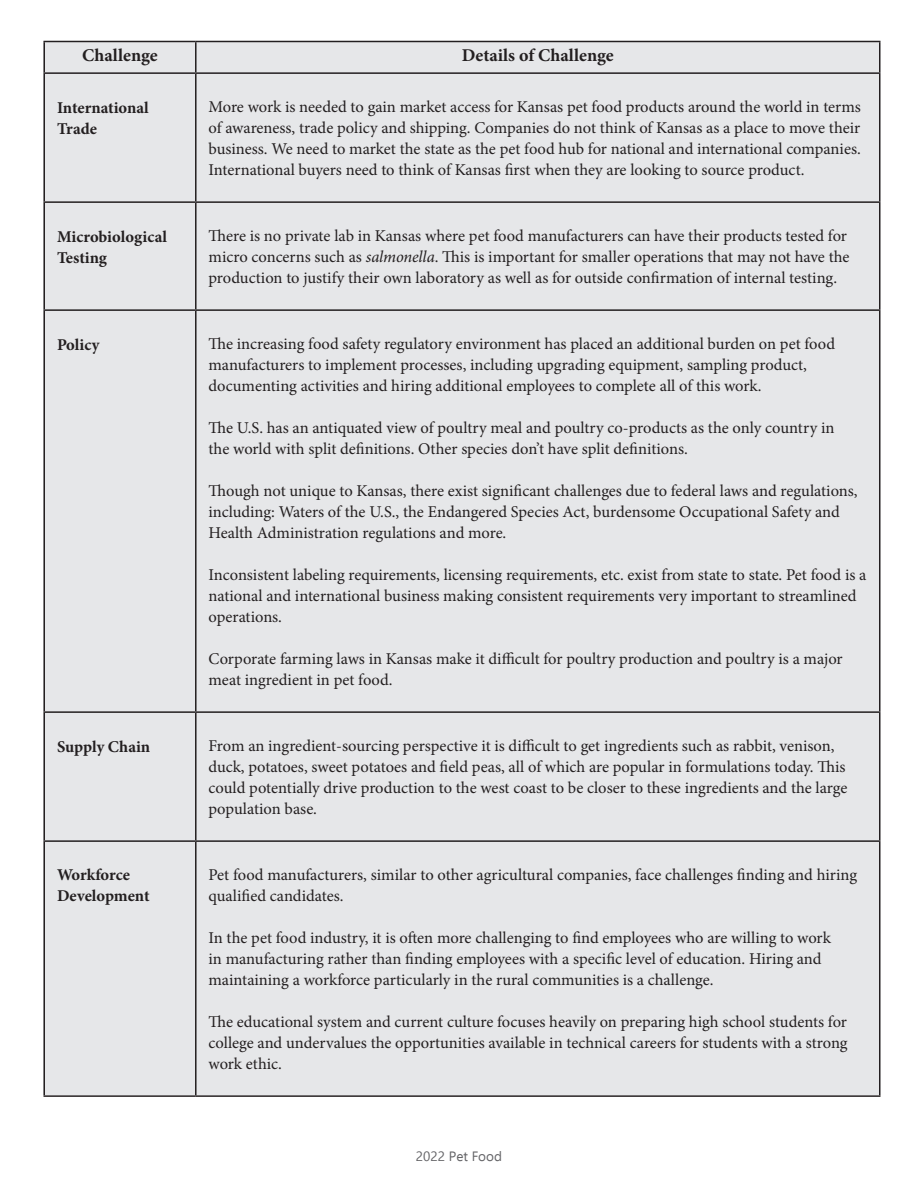
<style>
.page{position:relative;width:918px;height:1188px;background:#fff}
.page>*{position:absolute;margin:0;border:0;box-sizing:border-box;transform-origin:0 0}
.t1{font:700 18px "Minion Pro";color:#231f20}
.t2{font:16.5px/21px "Minion Pro";color:#231f20}
.t3{font:700 16.5px/21px "Minion Pro";color:#231f20}
.t4{font:13.5px "Ebrima";color:#636366}
.s1{font-style:italic}
</style>
<div class="page">
<div style="left:44px;top:42px;width:836px;height:1053px;background:#e6e7e9"></div>
<hr style="left:44px;top:41px;width:152px;height:1px;background:#231f20">
<hr style="left:44px;top:42px;width:1px;height:30px;background:#231f20">
<hr style="left:196px;top:41px;width:685px;height:1px;background:#231f20">
<hr style="left:195px;top:42px;width:2px;height:30px;background:#231f20">
<hr style="left:879px;top:42px;width:1px;height:30px;background:#231f20">
<hr style="left:44px;top:72px;width:152px;height:2px;background:#231f20">
<hr style="left:44px;top:74px;width:1px;height:127px;background:#231f20">
<hr style="left:196px;top:72px;width:685px;height:2px;background:#231f20">
<hr style="left:195px;top:74px;width:2px;height:127px;background:#231f20">
<hr style="left:879px;top:74px;width:1px;height:127px;background:#231f20">
<hr style="left:44px;top:201px;width:152px;height:2px;background:#231f20">
<hr style="left:44px;top:203px;width:1px;height:106px;background:#231f20">
<hr style="left:196px;top:201px;width:685px;height:2px;background:#231f20">
<hr style="left:195px;top:203px;width:2px;height:106px;background:#231f20">
<hr style="left:879px;top:203px;width:1px;height:106px;background:#231f20">
<hr style="left:44px;top:309px;width:152px;height:2px;background:#231f20">
<hr style="left:44px;top:311px;width:1px;height:400px;background:#231f20">
<hr style="left:196px;top:309px;width:685px;height:2px;background:#231f20">
<hr style="left:195px;top:311px;width:2px;height:400px;background:#231f20">
<hr style="left:879px;top:311px;width:1px;height:400px;background:#231f20">
<hr style="left:44px;top:711px;width:152px;height:2px;background:#231f20">
<hr style="left:44px;top:713px;width:1px;height:127px;background:#231f20">
<hr style="left:196px;top:711px;width:685px;height:2px;background:#231f20">
<hr style="left:195px;top:713px;width:2px;height:127px;background:#231f20">
<hr style="left:879px;top:713px;width:1px;height:127px;background:#231f20">
<hr style="left:44px;top:840px;width:152px;height:2px;background:#231f20">
<hr style="left:44px;top:842px;width:1px;height:253px;background:#231f20">
<hr style="left:196px;top:840px;width:685px;height:2px;background:#231f20">
<hr style="left:195px;top:842px;width:2px;height:253px;background:#231f20">
<hr style="left:879px;top:842px;width:1px;height:253px;background:#231f20">
<hr style="left:44px;top:1095px;width:152px;height:2px;background:#231f20">
<hr style="left:196px;top:1095px;width:685px;height:2px;background:#231f20">
<p class="t1" style="left:82px;top:42px;width:77px">Challenge</p>
<p class="t1" style="left:462px;top:42px;width:154px">Details of Challenge</p>
<p class="t3" style="left:57px;top:97px;width:93px">International<br>Trade</p>
<p class="t2" style="left:209px;top:96px;width:654px;text-align:justify">More work is needed to gain market access for Kansas pet food products around the world in terms of awareness, trade policy and shipping. Companies do not think of Kansas as a place to move their business. We need to market the state as the pet food hub for national and international companies.<br>International buyers need to think of Kansas first when they are looking to source product.</p>
<p class="t3" style="left:57px;top:226px;width:112px">Microbiological<br>Testing</p>
<p class="t2" style="left:209px;top:225px;width:643px">There is no private lab in Kansas where pet food manufacturers can have their products tested for micro concerns such as <span class="s1">salmonella</span>. This is important for smaller operations that may not have the production to justify their own laboratory as well as for outside confirmation of internal testing.</p>
<p class="t3" style="left:57px;top:334px;width:44px">Policy</p>
<p class="t2" style="left:209px;top:333px;width:628px">The increasing food safety regulatory environment has placed an additional burden on pet food</p>
<p class="t2" style="left:209px;top:354px;width:600px">manufacturers to implement processes, including upgrading equipment, sampling product,</p>
<p class="t2" style="left:209px;top:375px;width:555px">documenting activities and hiring additional employees to complete all of this work.</p>
<p class="t2" style="left:209px;top:417px;width:627px">The U.S. has an antiquated view of poultry meal and poultry co-products as the only country in</p>
<p class="t2" style="left:209px;top:438px;width:481px">the world with split definitions. Other species don’t have split definitions.</p>
<p class="t2" style="left:209px;top:480px;width:651px">Though not unique to Kansas, there exist significant challenges due to federal laws and regulations, including: Waters of the U.S., the Endangered Species Act, burdensome Occupational Safety and<br>Health Administration regulations and more.</p>
<p class="t2" style="left:209px;top:564px;width:659px">Inconsistent labeling requirements, licensing requirements, etc. exist from state to state. Pet food is a national and international business making consistent requirements very important to streamlined operations.</p>
<p class="t2" style="left:209px;top:648px;width:636px">Corporate farming laws in Kansas make it difficult for poultry production and poultry is a major meat ingredient in pet food.</p>
<p class="t3" style="left:57px;top:736px;width:95px">Supply Chain</p>
<p class="t2" style="left:209px;top:735px;width:641px">From an ingredient-sourcing perspective it is difficult to get ingredients such as rabbit, venison, duck, potatoes, sweet potatoes and field peas, all of which are popular in formulations today. This could potentially drive production to the west coast to be closer to these ingredients and the large population base.</p>
<p class="t3" style="left:57px;top:864px;width:74px">Workforce</p>
<p class="t3" style="left:57px;top:885px;width:94px">Development</p>
<p class="t2" style="left:209px;top:864px;width:650px">Pet food manufacturers, similar to other agricultural companies, face challenges finding and hiring qualified candidates.</p>
<p class="t2" style="left:209px;top:927px;width:624px">In the pet food industry, it is often more challenging to find employees who are willing to work in manufacturing rather than finding employees with a specific level of education. Hiring and maintaining a workforce particularly in the rural communities is a challenge.</p>
<p class="t2" style="left:209px;top:1011px;width:641px;text-align:justify">The educational system and current culture focuses heavily on preparing high school students for college and undervalues the opportunities available in technical careers for students with a strong work ethic.</p>
<p class="t4" style="left:416px;top:1146px;width:88px">2022 Pet Food</p>
</div>
